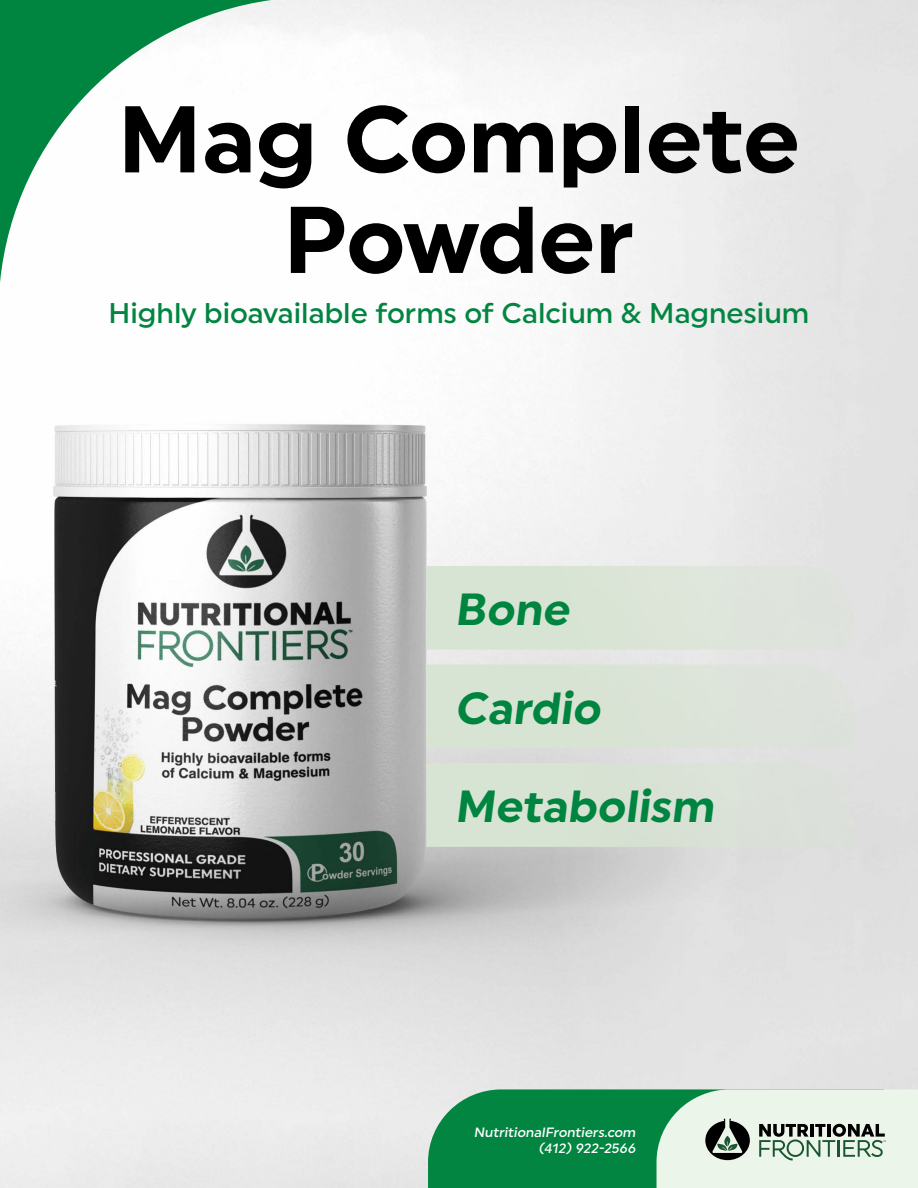
<style>
.page{position:relative;width:918px;height:1188px;background:#fff}
.page>*{position:absolute;margin:0;border:0;box-sizing:border-box;transform-origin:0 0}
.t1{font:700 94.5px/100.5px "Uniform";color:#000;text-align:center}
.t2{font:700 45px/98.6px "Uniform";color:#008540}
.t3{font:500 28.5px "Uniform";color:#038542}
.t4{font:500 13.5px/16.2px "Uniform";color:#fff;text-align:right}
</style>
<div class="page">
<img style="left:0;top:0;width:918px;height:1188px">
<div style="left:426px;top:566px;width:428px;height:84px;background:#dbe4d7"></div>
<div style="left:426px;top:665px;width:428px;height:83px;background:#dae3d6"></div>
<div style="left:426px;top:763px;width:428px;height:84px;background:#d8e2d4"></div>
<div style="left:428px;top:1089px;width:229px;height:99px;background:#038542"></div>
<svg style="left:657px;top:1089px;width:261px;height:99px;background:#c8d8ca"></svg>
<svg style="left:0;top:0;width:271px;height:283px"></svg>
<h1 class="t1" style="left:118px;top:88px;width:684px">Mag Complete<br>Powder</h1>
<p class="t3" style="left:109px;top:296px;width:702px">Highly bioavailable forms of Calcium &amp; Magnesium</p>
<h2 class="t2" style="left:455px;top:559px;width:267px">Bone<br>Cardio<br>Metabolism</h2>
<p class="t4" style="left:474px;top:1124px;width:166px">NutritionalFrontiers.com (412) 922-2566</p>
</div>
